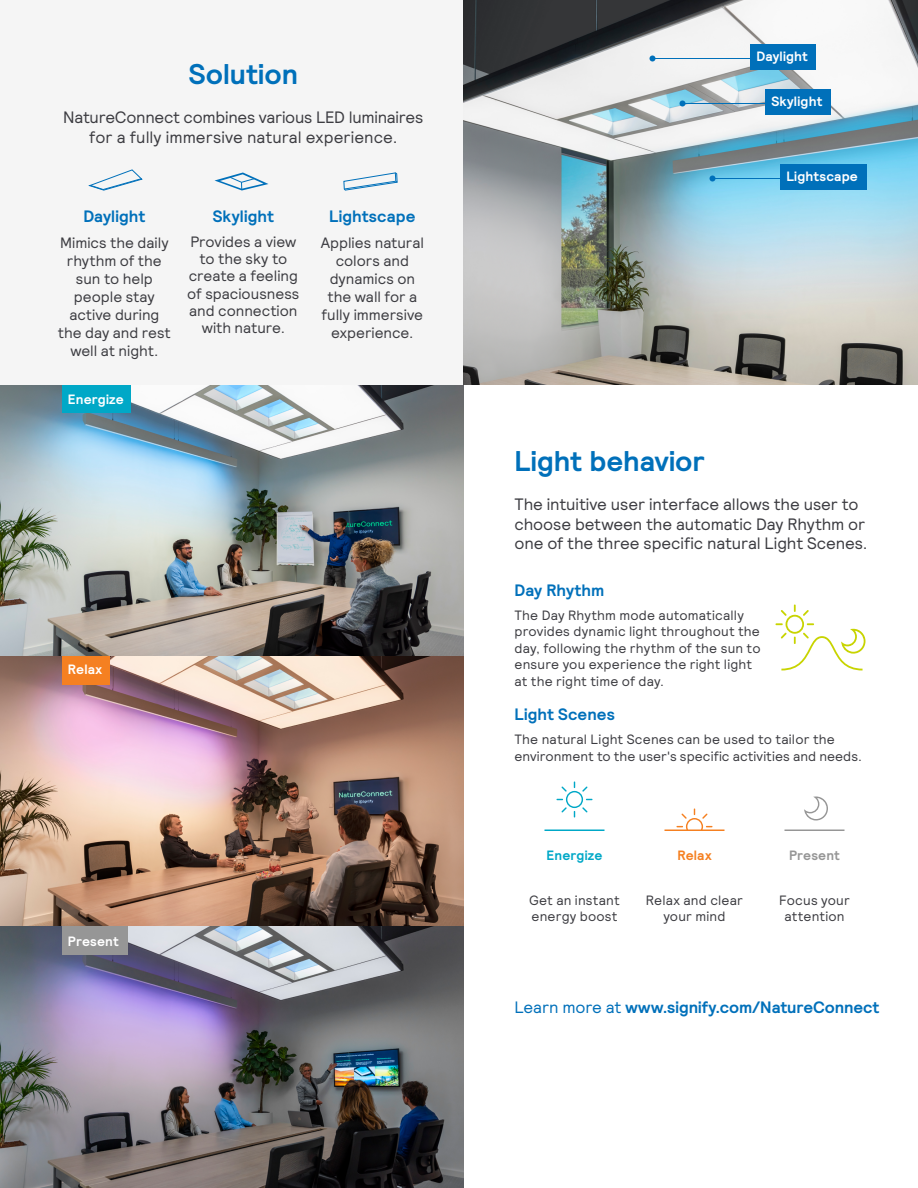
<style>
.page{position:relative;width:918px;height:1188px;background:#fff}
.page>*{position:absolute;margin:0;border:0;box-sizing:border-box;transform-origin:0 0}
.t1{font:700 28.5px "Signify Relative";color:#0070ba}
.t2{font:16.5px/19.5px "Signify Relative";letter-spacing:-.005em;color:#3c3c41;text-align:center}
.t3{font:700 16.5px "Signify Relative";letter-spacing:.005em;color:#0070ba}
.t4{font:15px/18px "Signify Relative";color:#3c3c41;text-align:center}
.t5{font:13.5px/16.5px "Signify Relative";letter-spacing:.015em;color:#3c3c41}
.t6{font:700 13.5px "Signify Relative";letter-spacing:.015em;color:#fff}
.t7{font:700 13.5px "Signify Relative";letter-spacing:.01em;color:#00a8c7}
.t8{font:700 13.5px "Signify Relative";letter-spacing:.01em;color:#969696}
.t9{font:700 13.5px "Signify Relative";letter-spacing:.015em;color:#f58021}
.s1{font-weight:400}
</style>
<div class="page">
<img style="left:0;top:385px;width:464px;height:803px">
<div style="left:62px;top:926px;width:66px;height:29px;background:#969696"></div>
<div style="left:62px;top:655px;width:48px;height:29px;background:#f58021"></div>
<div style="left:62px;top:385px;width:69px;height:28px;background:#00a8c7"></div>
<div style="left:0;top:0;width:464px;height:385px;background:#f5f5f5"></div>
<img style="left:464px;top:0;width:454px;height:385px">
<hr style="left:652px;top:58px;width:102px;height:1px;background:#0070ba">
<svg style="left:650px;top:56px;width:6px;height:6px"></svg>
<svg style="left:775px;top:605px;width:90px;height:65px"></svg>
<svg style="left:556px;top:782px;width:36px;height:36px"></svg>
<svg style="left:676px;top:808px;width:36px;height:22px"></svg>
<svg style="left:804px;top:796px;width:24px;height:24px"></svg>
<svg style="left:214px;top:173px;width:54px;height:18px"></svg>
<svg style="left:343px;top:172px;width:55px;height:19px"></svg>
<hr style="left:544px;top:830px;width:60px;height:1px;background:#00a8c7">
<hr style="left:664px;top:830px;width:60px;height:1px;background:#f58021">
<hr style="left:784px;top:830px;width:60px;height:1px;background:#969696">
<hr style="left:682px;top:103px;width:102px;height:1px;background:#0070ba">
<svg style="left:680px;top:100px;width:6px;height:6px"></svg>
<hr style="left:712px;top:178px;width:102px;height:1px;background:#0070ba">
<svg style="left:710px;top:176px;width:6px;height:6px"></svg>
<div style="left:780px;top:165px;width:87px;height:25px;background:#0070ba"></div>
<div style="left:765px;top:90px;width:66px;height:25px;background:#0070ba"></div>
<div style="left:750px;top:45px;width:66px;height:25px;background:#0070ba"></div>
<svg style="left:89px;top:169px;width:54px;height:22px"></svg>
<h1 class="t1" style="left:189px;top:56px;width:111px">Solution</h1>
<p class="t2" style="left:63px;top:107px;width:362px">NatureConnect combines various LED luminaires for a fully immersive natural experience.</p>
<p class="t3" style="left:83px;top:206px;width:64px">Daylight</p>
<p class="t4" style="left:58px;top:233px;width:115px">Mimics the daily rhythm of the sun to help people stay active during the day and rest well at night.</p>
<p class="t6" style="left:68px;top:391px;width:57px">Energize</p>
<p class="t3" style="left:213px;top:206px;width:63px">Skylight</p>
<p class="t4" style="left:187px;top:233px;width:114px;line-height:17.2px">Provides a view to the sky to create a feeling of spaciousness and connection with nature.</p>
<p class="t3" style="left:329px;top:206px;width:88px">Lightscape</p>
<p class="t4" style="left:321px;top:233px;width:105px">Applies natural colors and dynamics on the wall for a fully immersive experience.</p>
<p class="t6" style="left:68px;top:661px;width:36px">Relax</p>
<p class="t6" style="left:68px;top:932px;width:52px">Present</p>
<p class="t6" style="left:756px;top:48px;width:53px">Daylight</p>
<p class="t6" style="left:771px;top:93px;width:52px">Skylight</p>
<p class="t6" style="left:786px;top:168px;width:73px">Lightscape</p>
<h1 class="t1" style="left:514px;top:443px;width:192px">Light behavior</h1>
<p class="t2" style="left:514px;top:494px;width:355px;text-align:left">The intuitive user interface allows the user to choose between the automatic Day Rhythm or one of the three specific natural Light Scenes.</p>
<p class="t3" style="left:514px;top:579px;width:91px">Day Rhythm</p>
<p class="t5" style="left:514px;top:606px;width:248px">The Day Rhythm mode automatically provides dynamic light throughout the day, following the rhythm of the sun to ensure you experience the right light at the right time of day.</p>
<p class="t3" style="left:514px;top:704px;width:102px">Light Scenes</p>
<p class="t5" style="left:514px;top:731px;width:349px">The natural Light Scenes can be used to tailor the environment to the user's specific activities and needs.</p>
<p class="t7" style="left:547px;top:846px;width:57px">Energize</p>
<p class="t9" style="left:677px;top:846px;width:36px">Relax</p>
<p class="t8" style="left:789px;top:846px;width:52px">Present</p>
<p class="t5" style="left:529px;top:891px;width:92px">Get an instant energy boost</p>
<p class="t5" style="left:646px;top:891px;width:99px;text-align:center">Relax and clear your mind</p>
<p class="t5" style="left:779px;top:891px;width:72px;text-align:center">Focus your attention</p>
<p class="t3" style="left:514px;top:996px;width:367px"><span class="s1">Learn more at</span> www.signify.com/NatureConnect</p>
</div>
